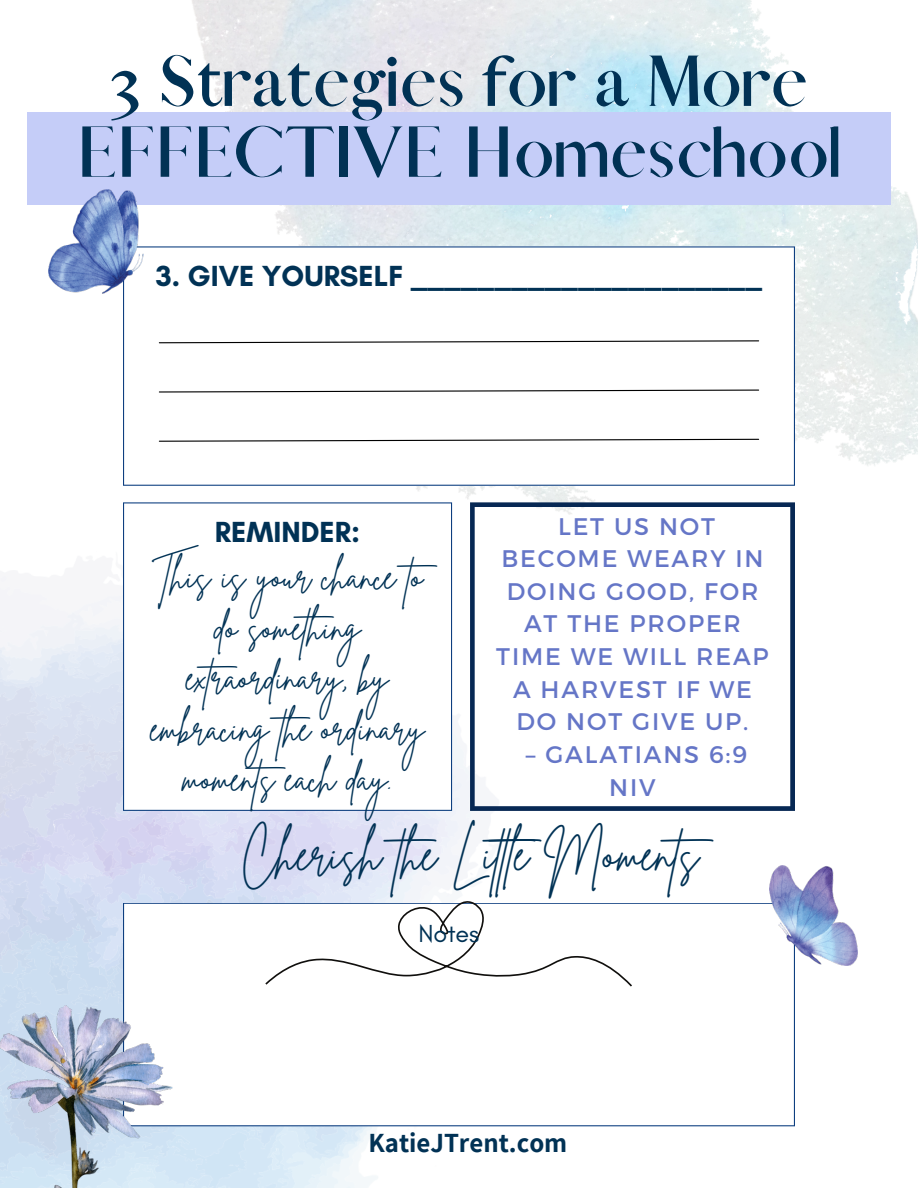
<style>
.page{position:relative;width:918px;height:1188px;background:#fff}
.page>*{position:absolute;margin:0;border:0;box-sizing:border-box;transform-origin:0 0}
.t1{font:700 64.95px/70.8px "Afrah";color:#013255;text-align:center}
.t2{font:47.25px "Brittany Signature";color:#013255}
.t3{font:36px "Brittany Signature";color:#013255}
.t4{font:700 29.7px "Glacial Indifference";color:#013255}
.t5{font:700 27px "Assistant";color:#013255}
.t6{font:25.2px "Glacial Indifference";color:#013255}
.t7{font:24px/32.7px "Montserrat";letter-spacing:.075em;color:#6576c7;text-align:center}
</style>
<div class="page">
<img style="left:188px;top:0;width:730px;height:514px">
<svg style="left:470px;top:502px;width:325px;height:309px"></svg>
<svg style="left:123px;top:246px;width:672px;height:240px"></svg>
<svg style="left:123px;top:502px;width:329px;height:309px"></svg>
<svg style="left:123px;top:903px;width:672px;height:223px"></svg>
<svg style="left:158px;top:340px;width:602px;height:4px"></svg>
<svg style="left:158px;top:389px;width:602px;height:4px"></svg>
<svg style="left:158px;top:438px;width:602px;height:4px"></svg>
<img style="left:770px;top:865px;width:88px;height:100px">
<img style="left:0;top:1006px;width:172px;height:182px">
<svg style="left:265px;top:900px;width:367px;height:87px"></svg>
<div style="left:27px;top:112px;width:864px;height:92px;background:#c5cdf8"></div>
<img style="left:48px;top:190px;width:96px;height:103px">
<h1 class="t1" style="left:77px;top:47px;width:766px">3 Strategies for a More<br>EFFECTIVE Homeschool</h1>
<p class="t4" style="left:156px;top:258px;width:608px">3. GIVE YOURSELF _____________________</p>
<p class="t7" style="left:496px;top:508px;width:274px">LET US NOT<br>BECOME WEARY IN<br>DOING GOOD, FOR<br>AT THE PROPER<br>TIME WE WILL REAP<br>A HARVEST IF WE<br>DO NOT GIVE UP.</p>
<p class="t7" style="left:526px;top:737px;width:223px">– GALATIANS 6:9<br>NIV</p>
<p class="t4" style="left:215px;top:513px;width:147px">REMINDER:</p>
<h3 class="t3" style="left:152px;top:553px;width:297px">This is your chance to</h3>
<h3 class="t3" style="left:214px;top:603px;width:148px">do something</h3>
<h3 class="t3" style="left:187px;top:654px;width:204px">extraordinary, by</h3>
<h3 class="t3" style="left:151px;top:705px;width:275px">embracing the ordinary</h3>
<h3 class="t3" style="left:183px;top:755px;width:211px">moments each day.</h3>
<h2 class="t2" style="left:241px;top:823px;width:487px">Cherish the Little Moments</h2>
<p class="t6" style="left:418px;top:918px;width:62px">Notes</p>
<p class="t5" style="left:368px;top:1125px;width:200px">KatieJTrent.com</p>
</div>
